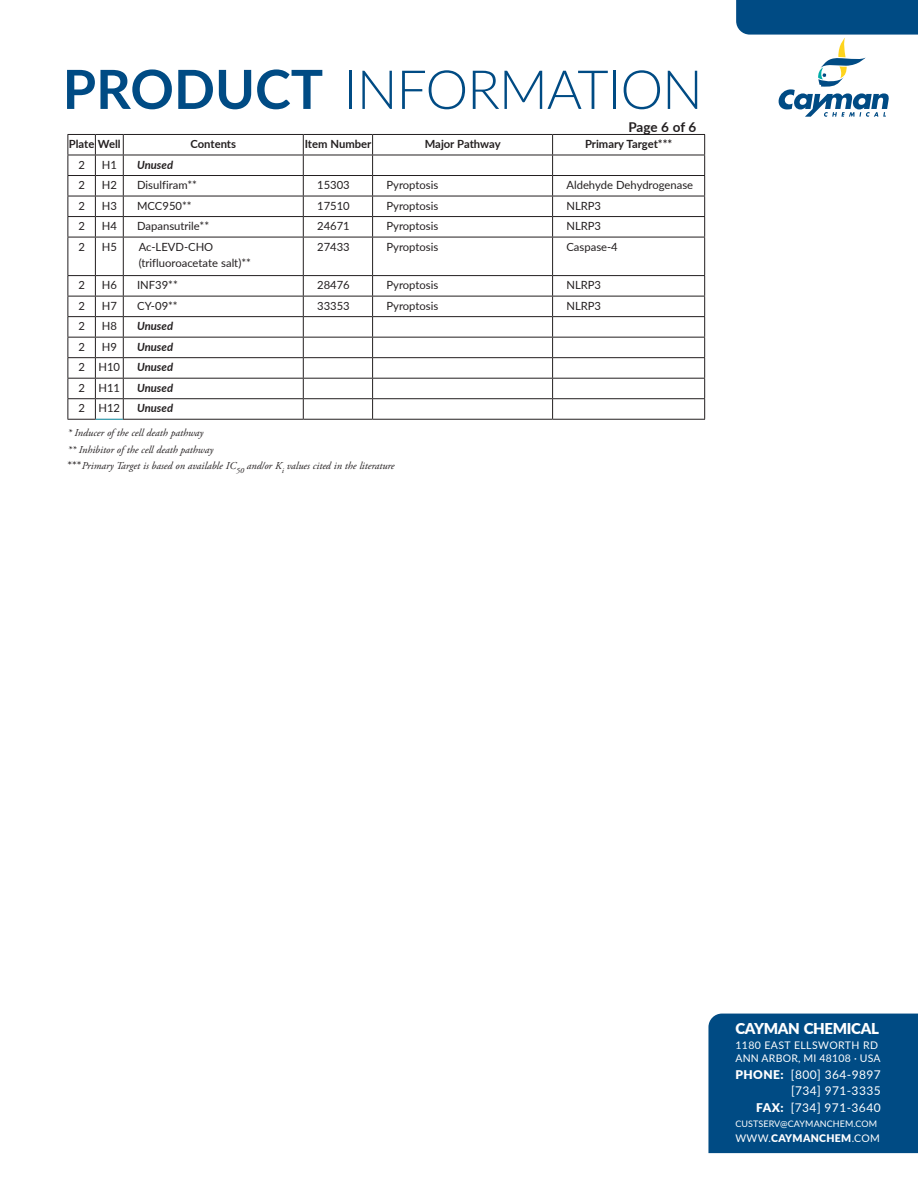
<style>
.page{position:relative;width:918px;height:1188px;background:#fff}
.page>*{position:absolute;margin:0;border:0;box-sizing:border-box;transform-origin:0 0}
.t1{font:300 54px "Lato";letter-spacing:-.02em;color:#004b84}
.t2{font:900 15px "Lato";letter-spacing:-.02em;color:#fff}
.Warning{font:700 13.5px "Lato";letter-spacing:-.01em;color:#231f20}
.t3{font:12px/16.5px "Lato";letter-spacing:.035em;color:#fff;text-align:right}
.t4{font:11.25px/16.5px "Lato";color:#231f20}
.t5{font:700 11.25px "Lato";color:#231f20}
.t6{font:italic 700 11.25px "Lato";color:#231f20}
.t7{font:italic 10.5px "Adobe Garamond Pro";color:#231f20}
.t8{font:10.5px/13.5px "Lato";letter-spacing:.025em;color:#fff}
.t9{font:900 10.5px "Lato";letter-spacing:.03em;color:#fff}
.t10{font:9px "Lato";letter-spacing:.01em;color:#fff}
.s1{font-weight:700}
.s2{font-style:normal;font-size:12px}
.s3{font-weight:900}
.s4{font-weight:400}
</style>
<div class="page">
<hr style="left:123px;top:134px;width:180px;height:1px;background:#231f20">
<hr style="left:303px;top:134px;width:70px;height:1px;background:#231f20">
<hr style="left:373px;top:134px;width:180px;height:1px;background:#231f20">
<hr style="left:553px;top:134px;width:152px;height:1px;background:#231f20">
<hr style="left:123px;top:175px;width:180px;height:1px;background:#231f20">
<hr style="left:303px;top:175px;width:70px;height:1px;background:#231f20">
<hr style="left:373px;top:175px;width:180px;height:1px;background:#231f20">
<hr style="left:553px;top:175px;width:152px;height:1px;background:#231f20">
<hr style="left:123px;top:196px;width:180px;height:1px;background:#231f20">
<hr style="left:303px;top:196px;width:70px;height:1px;background:#231f20">
<hr style="left:373px;top:196px;width:180px;height:1px;background:#231f20">
<hr style="left:553px;top:196px;width:152px;height:1px;background:#231f20">
<hr style="left:123px;top:216px;width:180px;height:1px;background:#231f20">
<hr style="left:303px;top:216px;width:70px;height:1px;background:#231f20">
<svg style="left:303px;top:135px;width:1px;height:102px"></svg>
<hr style="left:373px;top:216px;width:180px;height:1px;background:#231f20">
<svg style="left:372px;top:135px;width:1px;height:102px"></svg>
<hr style="left:553px;top:216px;width:152px;height:1px;background:#231f20">
<svg style="left:552px;top:135px;width:1px;height:102px"></svg>
<svg style="left:704px;top:135px;width:1px;height:102px"></svg>
<hr style="left:68px;top:237px;width:1px;height:38px;background:#231f20">
<hr style="left:95px;top:237px;width:1px;height:38px;background:#231f20">
<hr style="left:123px;top:237px;width:180px;height:1px;background:#231f20">
<hr style="left:123px;top:237px;width:1px;height:38px;background:#231f20">
<hr style="left:303px;top:237px;width:70px;height:1px;background:#231f20">
<hr style="left:303px;top:237px;width:1px;height:38px;background:#231f20">
<hr style="left:373px;top:237px;width:180px;height:1px;background:#231f20">
<hr style="left:372px;top:237px;width:1px;height:38px;background:#231f20">
<hr style="left:553px;top:237px;width:152px;height:1px;background:#231f20">
<hr style="left:552px;top:237px;width:1px;height:38px;background:#231f20">
<hr style="left:704px;top:237px;width:1px;height:38px;background:#231f20">
<hr style="left:123px;top:275px;width:180px;height:1px;background:#231f20">
<hr style="left:303px;top:275px;width:70px;height:1px;background:#231f20">
<hr style="left:373px;top:275px;width:180px;height:1px;background:#231f20">
<hr style="left:553px;top:275px;width:152px;height:1px;background:#231f20">
<hr style="left:123px;top:296px;width:180px;height:1px;background:#231f20">
<hr style="left:303px;top:296px;width:70px;height:1px;background:#231f20">
<hr style="left:373px;top:296px;width:180px;height:1px;background:#231f20">
<hr style="left:553px;top:296px;width:152px;height:1px;background:#231f20">
<hr style="left:123px;top:316px;width:180px;height:1px;background:#231f20">
<hr style="left:303px;top:316px;width:70px;height:1px;background:#231f20">
<hr style="left:373px;top:316px;width:180px;height:1px;background:#231f20">
<hr style="left:553px;top:316px;width:152px;height:1px;background:#231f20">
<hr style="left:123px;top:337px;width:180px;height:1px;background:#231f20">
<hr style="left:303px;top:337px;width:70px;height:1px;background:#231f20">
<hr style="left:373px;top:337px;width:180px;height:1px;background:#231f20">
<hr style="left:553px;top:337px;width:152px;height:1px;background:#231f20">
<hr style="left:123px;top:357px;width:180px;height:1px;background:#231f20">
<hr style="left:303px;top:357px;width:70px;height:1px;background:#231f20">
<hr style="left:373px;top:357px;width:180px;height:1px;background:#231f20">
<hr style="left:553px;top:357px;width:152px;height:1px;background:#231f20">
<hr style="left:123px;top:378px;width:180px;height:1px;background:#231f20">
<hr style="left:303px;top:378px;width:70px;height:1px;background:#231f20">
<hr style="left:373px;top:378px;width:180px;height:1px;background:#231f20">
<hr style="left:553px;top:378px;width:152px;height:1px;background:#231f20">
<hr style="left:123px;top:398px;width:180px;height:1px;background:#231f20">
<hr style="left:303px;top:398px;width:70px;height:1px;background:#231f20">
<svg style="left:303px;top:276px;width:1px;height:143px"></svg>
<hr style="left:373px;top:398px;width:180px;height:1px;background:#231f20">
<svg style="left:372px;top:276px;width:1px;height:143px"></svg>
<hr style="left:553px;top:398px;width:152px;height:1px;background:#231f20">
<svg style="left:552px;top:276px;width:1px;height:143px"></svg>
<svg style="left:704px;top:276px;width:1px;height:143px"></svg>
<hr style="left:123px;top:419px;width:180px;height:1px;background:#231f20">
<hr style="left:303px;top:419px;width:70px;height:1px;background:#231f20">
<hr style="left:373px;top:419px;width:180px;height:1px;background:#231f20">
<hr style="left:553px;top:419px;width:152px;height:1px;background:#231f20">
<hr style="left:123px;top:155px;width:180px;height:1px;background:#231f20">
<hr style="left:303px;top:155px;width:70px;height:1px;background:#231f20">
<hr style="left:373px;top:155px;width:180px;height:1px;background:#231f20">
<hr style="left:553px;top:155px;width:152px;height:1px;background:#231f20">
<svg style="left:68px;top:134px;width:56px;height:104px"></svg>
<svg style="left:68px;top:275px;width:56px;height:145px"></svg>
<div style="left:708px;top:1014px;width:210px;height:139px;background:#004b84"></div>
<svg style="left:736px;top:0;width:182px;height:117px"></svg>
<h1 class="t1" style="left:63px;top:52px;width:642px"><span class="s1">PRODUCT</span> INFORMATION</h1>
<p class="Warning" style="left:628px;top:118px;width:69px">Page 6 of 6</p>
<p class="t5" style="left:69px;top:136px;width:53px">Plate Well</p>
<p class="t5" style="left:191px;top:136px;width:47px">Contents</p>
<p class="t5" style="left:305px;top:136px;width:68px">Item Number</p>
<p class="t5" style="left:425px;top:136px;width:77px">Major Pathway</p>
<p class="t5" style="left:585px;top:136px;width:89px">Primary Target***</p>
<p class="t4" style="left:78px;top:156px;width:8px">2</p>
<p class="t4" style="left:102px;top:156px;width:17px">H1</p>
<p class="t6" style="left:137px;top:156px;width:37px">Unused</p>
<p class="t4" style="left:78px;top:176px;width:8px">2</p>
<p class="t4" style="left:102px;top:176px;width:17px">H2</p>
<p class="t4" style="left:137px;top:176px;width:61px">Disulfiram**</p>
<p class="t4" style="left:317px;top:176px;width:34px">15303</p>
<p class="t4" style="left:386px;top:176px;width:53px">Pyroptosis</p>
<p class="t4" style="left:566px;top:176px;width:128px">Aldehyde Dehydrogenase</p>
<p class="t4" style="left:78px;top:197px;width:8px">2</p>
<p class="t4" style="left:102px;top:197px;width:17px">H3</p>
<p class="t4" style="left:137px;top:197px;width:56px">MCC950**</p>
<p class="t4" style="left:317px;top:197px;width:34px">17510</p>
<p class="t4" style="left:386px;top:197px;width:53px">Pyroptosis</p>
<p class="t4" style="left:566px;top:197px;width:36px">NLRP3</p>
<p class="t4" style="left:78px;top:217px;width:8px">2</p>
<p class="t4" style="left:102px;top:217px;width:17px">H4</p>
<p class="t4" style="left:137px;top:217px;width:74px">Dapansutrile**</p>
<p class="t4" style="left:317px;top:217px;width:34px">24671</p>
<p class="t4" style="left:386px;top:217px;width:53px">Pyroptosis</p>
<p class="t4" style="left:566px;top:217px;width:36px">NLRP3</p>
<p class="t4" style="left:78px;top:238px;width:8px">2</p>
<p class="t4" style="left:102px;top:238px;width:17px">H5</p>
<p class="t4" style="left:139px;top:238px;width:114px">Ac-LEVD-CHO (trifluoroacetate salt)**</p>
<p class="t4" style="left:317px;top:238px;width:34px">27433</p>
<p class="t4" style="left:386px;top:238px;width:53px">Pyroptosis</p>
<p class="t4" style="left:566px;top:238px;width:53px">Caspase-4</p>
<p class="t4" style="left:78px;top:276px;width:8px">2</p>
<p class="t4" style="left:102px;top:276px;width:17px">H6</p>
<p class="t4" style="left:137px;top:276px;width:42px">INF39**</p>
<p class="t4" style="left:317px;top:276px;width:34px">28476</p>
<p class="t4" style="left:386px;top:276px;width:53px">Pyroptosis</p>
<p class="t4" style="left:566px;top:276px;width:36px">NLRP3</p>
<p class="t4" style="left:78px;top:297px;width:8px">2</p>
<p class="t4" style="left:102px;top:297px;width:17px">H7</p>
<p class="t4" style="left:137px;top:297px;width:42px">CY-09**</p>
<p class="t4" style="left:317px;top:297px;width:34px">33353</p>
<p class="t4" style="left:386px;top:297px;width:53px">Pyroptosis</p>
<p class="t4" style="left:566px;top:297px;width:36px">NLRP3</p>
<p class="t4" style="left:78px;top:317px;width:8px">2</p>
<p class="t4" style="left:102px;top:317px;width:17px">H8</p>
<p class="t6" style="left:137px;top:318px;width:37px">Unused</p>
<p class="t4" style="left:78px;top:338px;width:8px">2</p>
<p class="t4" style="left:102px;top:338px;width:17px">H9</p>
<p class="t6" style="left:137px;top:338px;width:37px">Unused</p>
<p class="t4" style="left:78px;top:358px;width:8px">2</p>
<p class="t4" style="left:99px;top:358px;width:23px">H10</p>
<p class="t6" style="left:137px;top:359px;width:37px">Unused</p>
<p class="t4" style="left:78px;top:379px;width:8px">2</p>
<p class="t4" style="left:99px;top:379px;width:23px">H11</p>
<p class="t6" style="left:137px;top:379px;width:37px">Unused</p>
<p class="t4" style="left:78px;top:399px;width:8px">2</p>
<p class="t4" style="left:99px;top:399px;width:23px">H12</p>
<p class="t6" style="left:137px;top:400px;width:37px">Unused</p>
<p class="t7" style="left:68px;top:426px;width:137px">* Inducer of the cell death pathway</p>
<p class="t7" style="left:68px;top:443px;width:147px">** Inhibitor of the cell death pathway</p>
<p class="t7" style="left:68px;top:459px;width:329px"><span class="s2">***</span>Primary Target is based on available IC<sub>50</sub> and/or K<sub>i</sub> values cited in the literature</p>
<h2 class="t2" style="left:735px;top:1017px;width:145px">CAYMAN CHEMICAL</h2>
<p class="t8" style="left:735px;top:1038px;width:147px">1180 EAST ELLSWORTH RD<br>ANN ARBOR, MI 48108 · USA</p>
<p class="t3" style="left:735px;top:1066px;width:147px"><span class="s3">PHONE:</span> [800] 364-9897 [734] 971-3335<br><span class="s3">FAX:</span> [734] 971-3640</p>
<p class="t10" style="left:735px;top:1117px;width:143px">CUSTSERV@CAYMANCHEM.COM</p>
<p class="t9" style="left:735px;top:1130px;width:146px"><span class="s4">WWW.</span>CAYMANCHEM<span class="s4">.COM</span></p>
</div>
